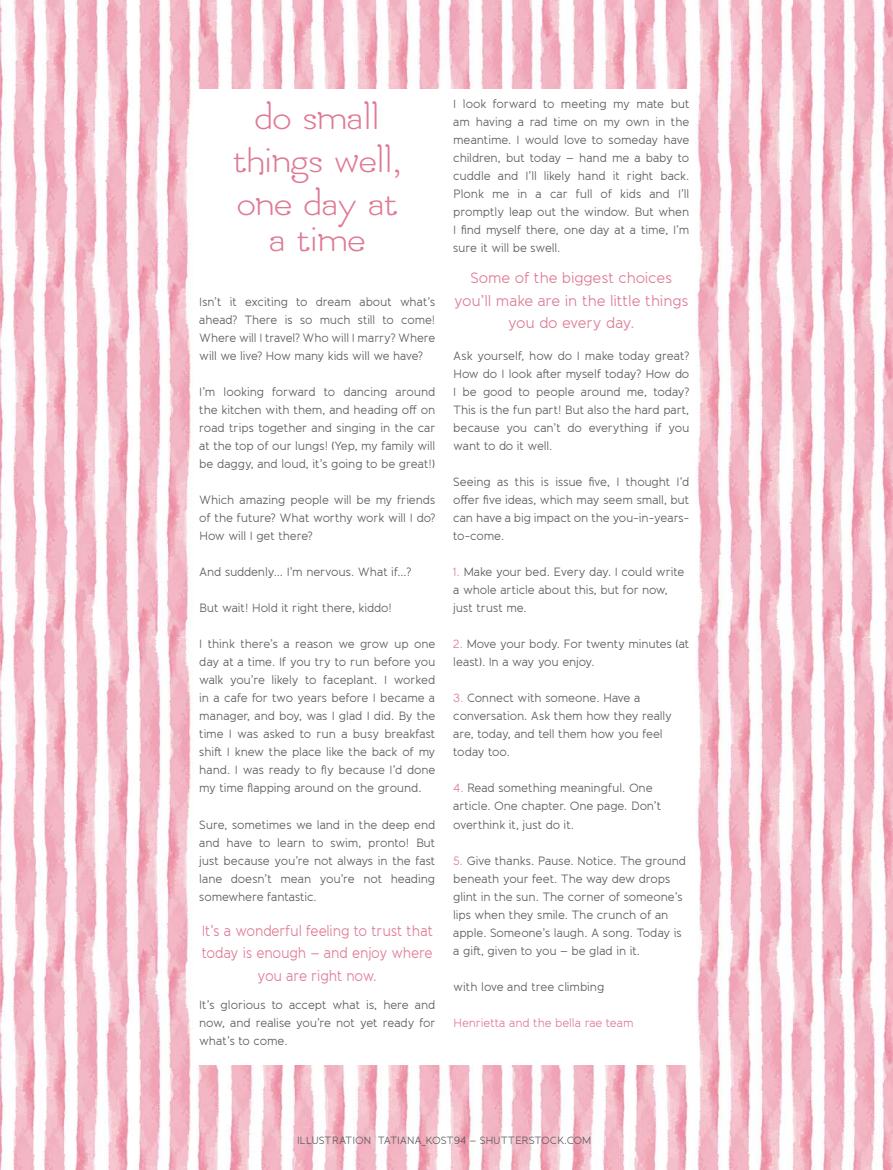
<style>
.page{position:relative;width:893px;height:1170px;background:#fff}
.page>*{position:absolute;margin:0;border:0;box-sizing:border-box;transform-origin:0 0}
.t1{font:25.5px/43.2px "Amsdam";color:#de7a94;text-align:center;scale:1.16 1}
.t2{font:15px/22.5px "Banda";letter-spacing:-.015em;color:#de7a94;text-align:center;scale:.92 1}
.t3{font:15px/22.5px "Banda";letter-spacing:-.015em;color:#de7a94;text-align:center}
.t4{font:12px/18px "Banda";letter-spacing:-.015em;color:#58595b;text-align:justify}
.t5{font:12px "Banda";letter-spacing:-.015em;color:#de7a94}
.t6{font:10.5px "Banda";letter-spacing:-.015em;color:#58595b}
.s1{color:#de7a94}
</style>
<div class="page">
<img style="left:0;top:0;width:893px;height:1169px">
<div style="left:194px;top:89px;width:501px;height:975px;background:#fff"></div>
<h1 class="t1" style="left:233px;top:97px;width:147px">do small things well, one day at</h1>
<h1 class="t1" style="left:269px;top:219px;width:85px">a time</h1>
<p class="t4" style="left:199px;top:294px;width:238px">Isn’t it exciting to dream about what’s ahead? There is so much still to come!<br>Where will I travel? Who will I marry? Where will we live? How many kids will we have?</p>
<p class="t4" style="left:199px;top:384px;width:238px">I’m looking forward to dancing around the kitchen with them, and heading off on road trips together and singing in the car at the top of our lungs! (Yep, my family will be daggy, and loud, it’s going to be great!)</p>
<p class="t4" style="left:199px;top:492px;width:238px">Which amazing people will be my friends of the future? What worthy work will I do?<br>How will I get there?</p>
<p class="t4" style="left:199px;top:564px;width:214px">And suddenly... I’m nervous. What if…?</p>
<p class="t4" style="left:199px;top:600px;width:194px">But wait! Hold it right there, kiddo!</p>
<p class="t4" style="left:199px;top:636px;width:238px">I think there’s a reason we grow up one day at a time. If you try to run before you walk you’re likely to faceplant. I worked in a cafe for two years before I became a manager, and boy, was I glad I did. By the time I was asked to run a busy breakfast shift I knew the place like the back of my hand. I was ready to fly because I’d done my time flapping around on the ground.</p>
<p class="t4" style="left:199px;top:816px;width:238px">Sure, sometimes we land in the deep end and have to learn to swim, pronto! But just because you’re not always in the fast lane doesn’t mean you’re not heading somewhere fantastic.</p>
<p class="t2" style="left:202px;top:921px;width:253px">It’s a wonderful feeling to trust that today is enough – and enjoy where you are right now.</p>
<p class="t4" style="left:199px;top:996px;width:238px">It’s glorious to accept what is, here and now, and realise you’re not yet ready for what’s to come.</p>
<p class="t4" style="left:453px;top:96px;width:238px">I look forward to meeting my mate but am having a rad time on my own in the meantime. I would love to someday have children, but today – hand me a baby to cuddle and I’ll likely hand it right back.<br>Plonk me in a car full of kids and I’ll promptly leap out the window. But when I find myself there, one day at a time, I’m sure it will be swell.</p>
<p class="t3" style="left:454px;top:268px;width:236px">Some of the biggest choices you’ll make are in the little things you do every day.</p>
<p class="t4" style="left:453px;top:348px;width:238px">Ask yourself, how do I make today great?<br>How do I look after myself today? How do I be good to people around me, today?<br>This is the fun part! But also the hard part, because you can’t do everything if you want to do it well.</p>
<p class="t4" style="left:453px;top:474px;width:238px">Seeing as this is issue five, I thought I’d offer five ideas, which may seem small, but can have a big impact on the you-in-years&shy;to-come.</p>
<p class="t4" style="left:453px;top:564px;width:233px;text-align:left"><span class="s1">1.</span> Make your bed. Every day. I could write a whole article about this, but for now, just trust me.</p>
<p class="t4" style="left:453px;top:636px;width:238px"><span class="s1">2.</span> Move your body. For twenty minutes (at least). In a way you enjoy.</p>
<p class="t4" style="left:453px;top:690px;width:220px;text-align:left"><span class="s1">3.</span> Connect with someone. Have a conversation. Ask them how they really are, today, and tell them how you feel today too.</p>
<p class="t4" style="left:453px;top:780px;width:209px;text-align:left"><span class="s1">4.</span> Read something meaningful. One article. One chapter. One page. Don’t overthink it, just do it.</p>
<p class="t4" style="left:453px;top:852px;width:234px;text-align:left"><span class="s1">5.</span> Give thanks. Pause. Notice. The ground beneath your feet. The way dew drops glint in the sun. The corner of someone’s lips when they smile. The crunch of an apple. Someone’s laugh. A song. Today is a gift, given to you – be glad in it.</p>
<p class="t4" style="left:453px;top:978px;width:153px">with love and tree climbing</p>
<p class="t5" style="left:453px;top:1017px;width:182px">Henrietta and the bella rae team</p>
<p class="t6" style="left:297px;top:1136px;width:296px">ILLUSTRATION TATIANA_KOST94 – SHUTTERSTOCK.COM</p>
</div>
